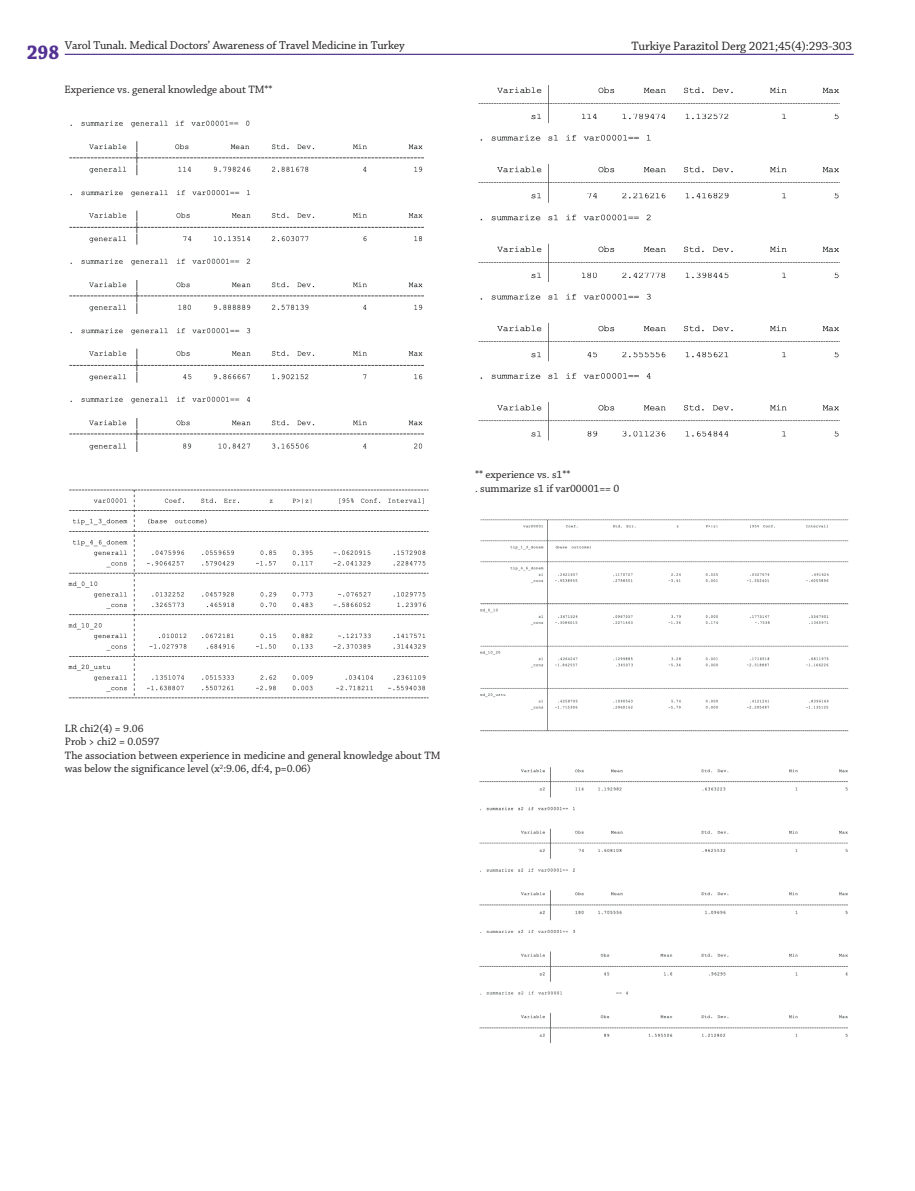
<style>
.page{position:relative;width:915px;height:1191px;background:#fff}
.page>*{position:absolute;margin:0;border:0;box-sizing:border-box;transform-origin:0 0}
.t1{font:700 21px "Chaparral Pro";color:#533294;scale:.92 1}
.t2{font:12.75px "Chaparral Pro";letter-spacing:-.01em;color:#231f20}
.t3{font:12px "Chaparral Pro";letter-spacing:-.01em;color:#231f20}
.t4{font:11.25px/13.5px "Chaparral Pro";letter-spacing:-.005em;color:#231f20}
</style>
<div class="page">
<hr style="left:65px;top:54px;width:788px;height:1px;background:#533294">
<img style="left:69px;top:120px;width:355px;height:332px">
<img style="left:68px;top:489px;width:361px;height:210px">
<img style="left:478px;top:85px;width:362px;height:356px">
<img style="left:480px;top:519px;width:369px;height:213px">
<img style="left:479px;top:767px;width:369px;height:276px">
<h1 class="t1" style="left:27px;top:40px;width:37px">298</h1>
<p class="t3" style="left:65px;top:39px;width:341px">Varol Tunalı. Medical Doctors’ Awareness of Travel Medicine in Turkey</p>
<p class="t4" style="left:64px;top:84px;width:210px">Experience vs. general knowledge about TM**</p>
<p class="t2" style="left:631px;top:39px;width:222px">Turkiye Parazitol Derg 2021;45(4):293-303</p>
<p class="t4" style="left:475px;top:468px;width:146px">** experience vs. s1**<br>. summarize s1 if var00001== 0</p>
<p class="t4" style="left:65px;top:722px;width:377px">LR chi2(4) = 9.06<br>Prob &gt; chi2 = 0.0597<br>The association between experience in medicine and general knowledge about TM was below the significance level (x<sup>2</sup>:9.06, df:4, p=0.06)</p>
</div>
